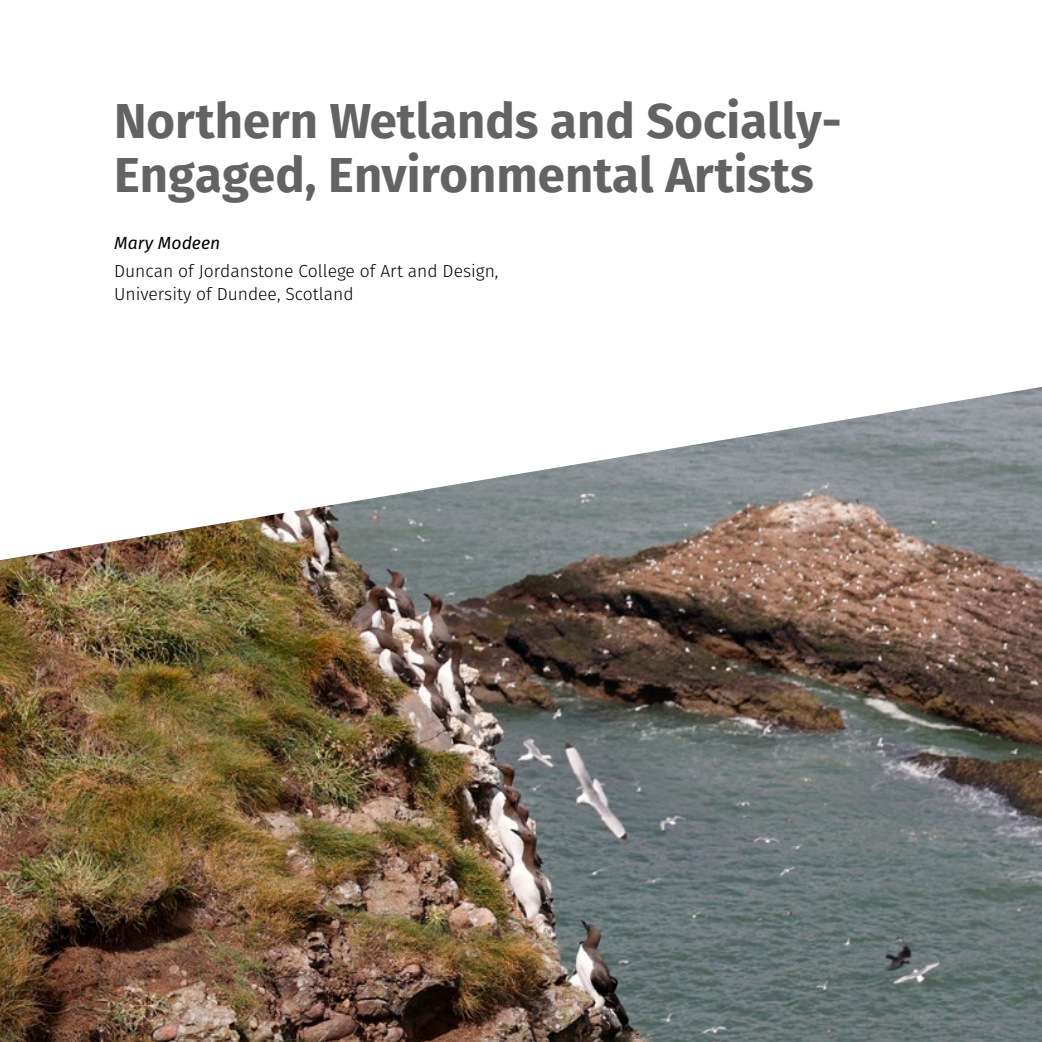
<style>
.page{position:relative;width:1042px;height:1042px;background:#fff}
.page>*{position:absolute;margin:0;border:0;box-sizing:border-box;transform-origin:0 0}
.t1{font:700 49px/54.2px "Fira Sans";color:#646363}
.t2{font:300 17.5px/22.8px "Fira Sans";color:#000}
.t3{font:italic 17.5px "Fira Sans";color:#000}
</style>
<div class="page">
<img style="left:0;top:387px;width:1042px;height:655px">
<h1 class="t1" style="left:114px;top:97px;width:729px">Northern Wetlands and Socially-<br>Engaged, Environmental Artists</h1>
<p class="t3" style="left:114px;top:231px;width:108px">Mary Modeen</p>
<p class="t2" style="left:114px;top:261px;width:386px">Duncan of Jordanstone College of Art and Design,<br>University of Dundee, Scotland</p>
</div>
